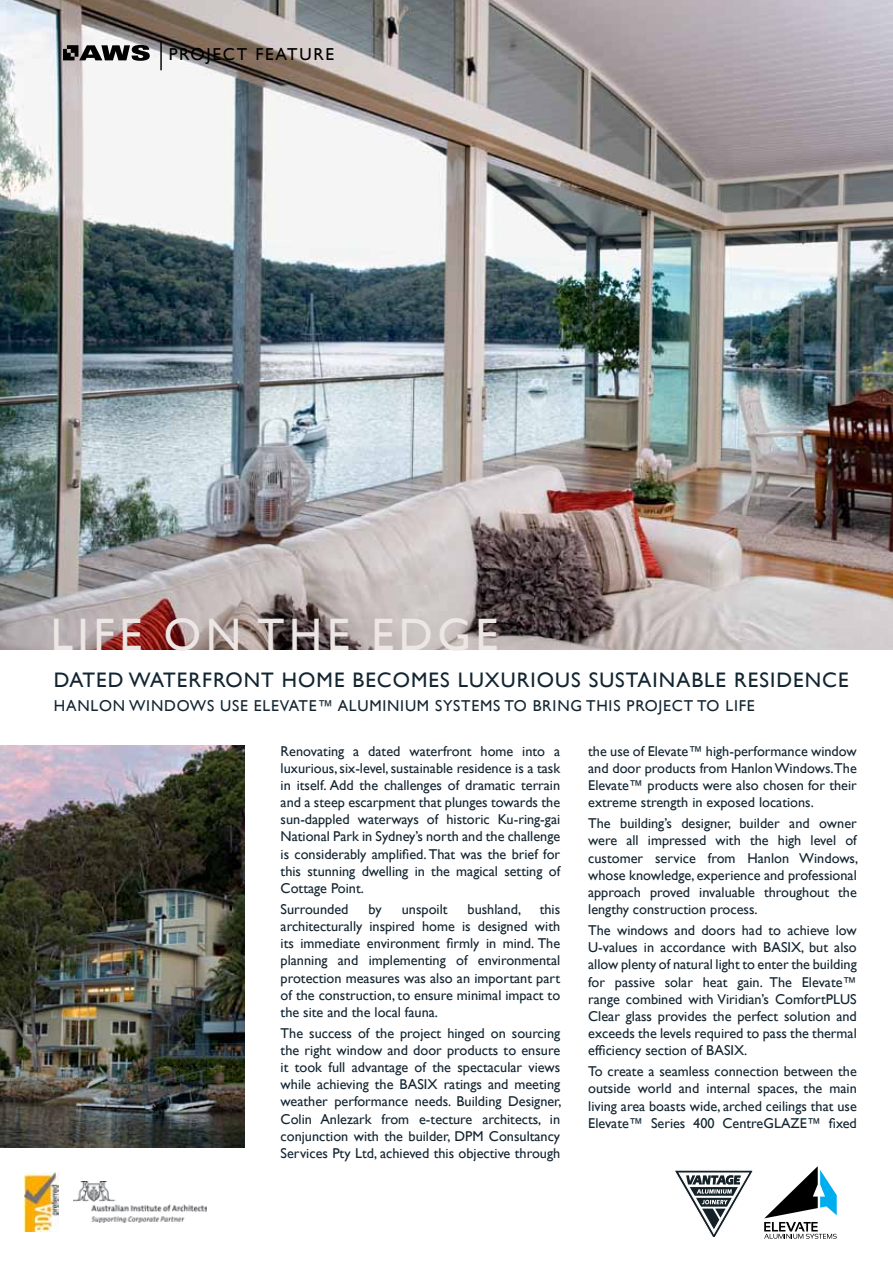
<style>
.page{position:relative;width:893px;height:1263px;background:#fff}
.page>*{position:absolute;margin:0;border:0;box-sizing:border-box;transform-origin:0 0}
.t1{font:45.45px "Gill Sans";letter-spacing:.1em;color:#ece6e4}
.t2{font:21px "Gill Sans";letter-spacing:.05em;color:#132531}
.t3{font:17.25px "Gill Sans";color:#000}
.t4{font:15.75px "Gill Sans";letter-spacing:.05em;color:#132531}
.t5{font:14.25px/17.1px "Gill Sans";color:#132531;text-align:justify}
</style>
<div class="page">
<img style="left:0;top:745px;width:244px;height:402px">
<img style="left:0;top:0;width:893px;height:649px">
<svg style="left:63px;top:45px;width:87px;height:16px"></svg>
<hr style="left:160px;top:41px;width:2px;height:29px;background:#000">
<svg style="left:764px;top:1166px;width:73px;height:73px"></svg>
<svg style="left:675px;top:1170px;width:78px;height:66px"></svg>
<img style="left:74px;top:1181px;width:132px;height:41px">
<img style="left:24px;top:1173px;width:34px;height:59px">
<p class="t3" style="left:169px;top:44px;width:56px">PROJECT</p>
<p class="t3" style="left:255px;top:44px;width:12px">FEATURE</p>
<h1 class="t1" style="left:51px;top:608px;width:449px">Life on the edge</h1>
<h2 class="t2" style="left:54px;top:667px;width:796px">dated waterfront home becomes luxurious sustainable residence</h2>
<p class="t4" style="left:54px;top:696px;width:13px">HAN</p>
<p class="t4" style="left:91px;top:696px;width:52px">LON WINDOWS</p>
<p class="t4" style="left:220px;top:696px;width:10px">USE</p>
<p class="t4" style="left:254px;top:696px;width:115px">ELEVATE ™ ALUMINIUM</p>
<p class="t4" style="left:435px;top:696px;width:29px">SYSTEMS</p>
<p class="t4" style="left:504px;top:696px;width:39px">TO BRING</p>
<p class="t4" style="left:586px;top:696px;width:10px">THIS</p>
<p class="t4" style="left:626px;top:696px;width:48px">PROJECT</p>
<p class="t4" style="left:697px;top:696px;width:45px">TO LIFE</p>
<p class="t5" style="left:588px;top:743px;width:270px">the use of Elevate™ high-performance window and door products from Hanlon Windows.The Elevate™ products were also chosen for their extreme strength in exposed locations.</p>
<p class="t5" style="left:588px;top:815px;width:272px">The building’s designer, builder and owner were all impressed with the high level of customer service from Hanlon Windows, whose knowledge, experience and professional approach proved invaluable throughout the lengthy construction process.</p>
<p class="t5" style="left:588px;top:922px;width:270px">The windows and doors had to achieve low<br>U-values in accordance with BASIX</p>
<p class="t5" style="left:281px;top:743px;width:282px">Renovating a dated waterfront home into a luxurious, six-level, sustainable residence is a task in itself. Add the challenges of dramatic terrain and a steep escarpment that plunges towards the sun-dappled waterways of historic Ku-ring-gai National Park in Sydney’s north and the challenge is considerably amplified. That was the brief for this stunning dwelling in the magical setting of Cottage Point.</p>
<p class="t5" style="left:281px;top:901px;width:69px">Surrounded</p>
<p class="t5" style="left:369px;top:901px;width:15px">by</p>
<p class="t5" style="left:402px;top:901px;width:47px">unspoilt</p>
<p class="t5" style="left:468px;top:901px;width:55px">bushland,</p>
<p class="t5" style="left:281px;top:901px;width:281px;text-indent:259px">this architecturally inspired home is designed with its immediate environment firmly in mind. The planning and implementing of environmental protection measures was also an important part of the construction, to ensure minimal impact to the site and the local fauna.</p>
<p class="t5" style="left:281px;top:1025px;width:281px">The success of the project hinged on sourcing the right window and door products to ensure it took full advantage of the spectacular views while achieving the BASIX</p>
<p class="t5" style="left:588px;top:939px;width:270px;text-align:left;text-indent:213px">, but also allow plenty of natural light to enter the building for passive solar heat gain. The Elevate™ range combined with Viridian’s ComfortPLUS Clear glass provides the perfect solution and exceeds the levels required to pass the thermal efficiency section of BASIX.</p>
<p class="t5" style="left:588px;top:1063px;width:270px">To create a seamless connection between the outside world and internal spaces, the main living area boasts wide, arched ceilings that use Elevate™ Series 400 CentreGLAZE™ fixed</p>
<p class="t5" style="left:281px;top:1076px;width:282px;text-indent:163px">ratings and meeting weather performance needs. Building Designer, Colin Anlezark from e-tecture architects, in conjunction with the builder, DPM Consultancy Services Pty Ltd, achieved this objective through</p>
</div>
